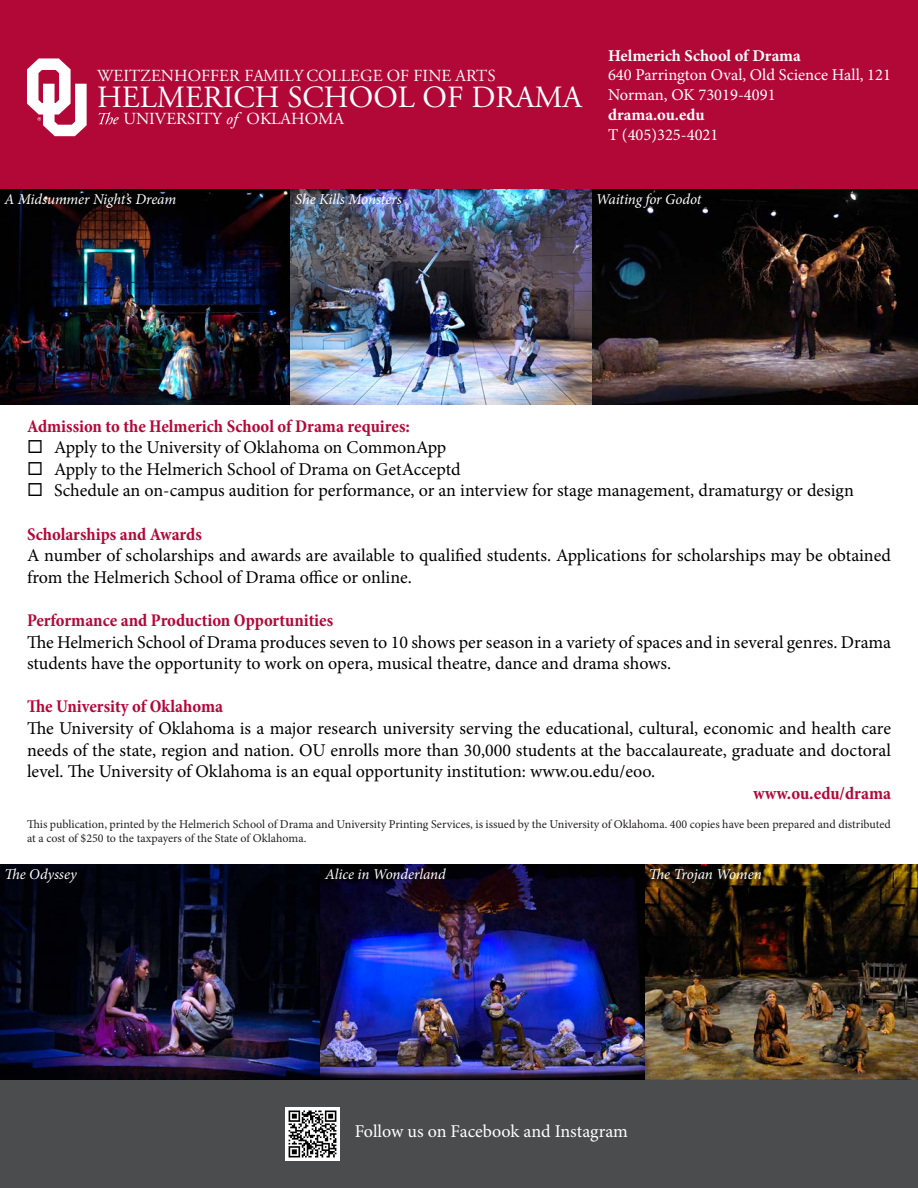
<style>
.page{position:relative;width:918px;height:1188px;background:#fff}
.page>*{position:absolute;margin:0;border:0;box-sizing:border-box;transform-origin:0 0}
.t1{font:30.9px "Adobe Garamond Pro";color:#fff}
.t2{font:18px/21.6px "Minion Pro";letter-spacing:-.005em;color:#000}
.t3{font:700 condensed 18px "Minion Pro";color:#b20837}
.t4{font:18px "Minion Pro";letter-spacing:-.005em;color:#fff}
.t5{font:16.95px "Adobe Garamond Pro";color:#fff}
.t6{font:16.5px "Minion Pro";color:#fff}
.t7{font:700 16.5px "Minion Pro";color:#fff}
.t8{font:italic 15px "Minion Pro";letter-spacing:-.01em;color:#fff}
.t9{font:12px/14.4px "Minion Pro";letter-spacing:-.005em;color:#231f20}
.s1{font-style:italic}
</style>
<div class="page">
<div style="left:0;top:1080px;width:918px;height:108px;background:#4b4c4d"></div>
<img style="left:0;top:189px;width:918px;height:216px">
<div style="left:0;top:0;width:918px;height:189px;background:#b20837"></div>
<img style="left:0;top:864px;width:918px;height:216px">
<img style="left:286px;top:1107px;width:54px;height:54px">
<svg style="left:27px;top:58px;width:60px;height:78px"></svg>
<svg style="left:98px;top:112px;width:15px;height:12px"></svg>
<p class="t5" style="left:97px;top:65px;width:400px">WEITZENHOFFER FAMILY COLLEGE OF FINE ARTS</p>
<p class="t5" style="left:112px;top:109px;width:233px"><span class="s1">e</span> UNIVERSITY <span class="s1">of</span> OKLAHOMA</p>
<h1 class="t1" style="left:97px;top:78px;width:486px">HELMERICH SCHOOL OF DRAMA</h1>
<p class="t7" style="left:608px;top:44px;width:194px">Helmerich School of Drama</p>
<p class="t6" style="left:608px;top:64px;width:284px">640 Parrington Oval, Old Science Hall, 121</p>
<p class="t6" style="left:608px;top:84px;width:169px">Norman, OK 73019-4091</p>
<p class="t7" style="left:608px;top:103px;width:98px">drama.ou.edu</p>
<p class="t6" style="left:608px;top:123px;width:112px">T (405)325-4021</p>
<p class="t8" style="left:4px;top:189px;width:173px">A Midsummer Night’s Dream</p>
<p class="t8" style="left:295px;top:189px;width:108px">She Kills Monsters</p>
<p class="t8" style="left:596px;top:189px;width:107px">Waiting for Godot</p>
<p class="t3" style="left:27px;top:413px;width:385px">Admission to the Helmerich School of Drama requires:</p>
<p class="t2" style="left:27px;top:437px;width:421px">◻ Apply to the University of Oklahoma on CommonApp</p>
<p class="t2" style="left:27px;top:458px;width:435px">◻ Apply to the Helmerich School of Drama on GetAcceptd</p>
<p class="t2" style="left:27px;top:480px;width:828px">◻ Schedule an on-campus audition for performance, or an interview for stage management, dramaturgy or design</p>
<p class="t3" style="left:27px;top:521px;width:176px">Scholarships and Awards</p>
<p class="t2" style="left:27px;top:545px;width:866px">A number of scholarships and awards are available to qualified students. Applications for scholarships may be obtained from the Helmerich School of Drama office or online.</p>
<p class="t3" style="left:27px;top:608px;width:308px">Performance and Production Opportunities</p>
<p class="t2" style="left:27px;top:631px;width:866px">The Helmerich School of Drama produces seven to 10 shows per season in a variety of spaces and in several genres. Drama students have the opportunity to work on opera, musical theatre, dance and drama shows.</p>
<p class="t3" style="left:27px;top:694px;width:198px">The University of Oklahoma</p>
<p class="t2" style="left:27px;top:718px;width:866px;text-align:justify">The University of Oklahoma is a major research university serving the educational, cultural, economic and health care needs of the state, region and nation. OU enrolls more than 30,000 students at the baccalaureate, graduate and doctoral level. The University of Oklahoma is an equal opportunity institution: www.ou.edu/eoo.</p>
<p class="t3" style="left:753px;top:781px;width:139px">www.ou.edu/drama</p>
<p class="t9" style="left:27px;top:817px;width:865px">This publication, printed by the Helmerich School of Drama and University Printing Services, is issued by the University of Oklahoma. 400 copies have been prepared and distributed at a cost of $250 to the taxpayers of the State of Oklahoma.</p>
<p class="t8" style="left:5px;top:864px;width:74px">The Odyssey</p>
<p class="t8" style="left:325px;top:864px;width:122px">Alice in Wonderland</p>
<p class="t8" style="left:649px;top:864px;width:114px">The Trojan Women</p>
<p class="t4" style="left:355px;top:1119px;width:275px">Follow us on Facebook and Instagram</p>
</div>
